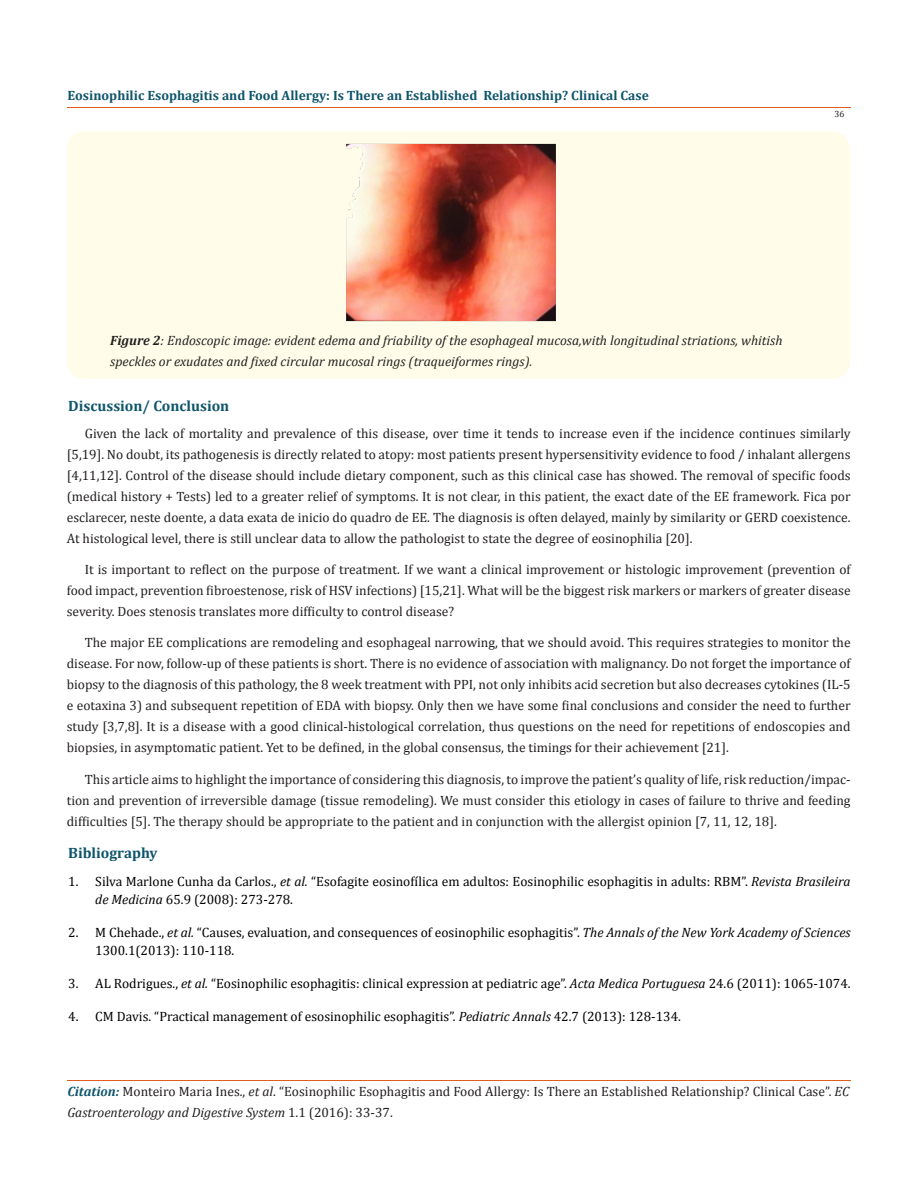
<style>
.page{position:relative;width:917px;height:1190px;background:#fff}
.page>*{position:absolute;margin:0;border:0;box-sizing:border-box;transform-origin:0 0}
.t1{font:700 15px "Cambria";color:#0e546a}
.t2{font:13.5px/21px "Cambria";color:#231f20;text-align:justify}
.t3{font:13.5px/18px "Cambria";color:#000}
.t4{font:italic 13.5px/21px "Cambria";color:#231f20}
.t5{font:700 13.5px "Cambria";color:#0e546a}
.t6{font:9px "Cambria";color:#231f20}
.s1{font-weight:700}
.s2{font-style:italic}
.s3{font-weight:700;font-style:italic;color:#0e546a}
</style>
<div class="page">
<hr style="left:67px;top:107px;width:783px;height:1px;background:#e05d1a">
<hr style="left:67px;top:1080px;width:783px;height:1px;background:#e05d1a">
<div style="left:67px;top:131px;width:783px;height:248px;background:#fffde9;border-radius:18px"></div>
<img style="left:346px;top:143px;width:210px;height:178px">
<p class="t5" style="left:68px;top:86px;width:582px">Eosinophilic Esophagitis and Food Allergy: Is There an Established Relationship? Clinical Case</p>
<p class="t6" style="left:834px;top:109px;width:11px">36</p>
<p class="t4" style="left:110px;top:329px;width:673px"><span class="s1">Figure 2</span>: Endoscopic image: evident edema and friability of the esophageal mucosa,with longitudinal striations, whitish speckles or exudates and fixed circular mucosal rings (traqueiformes rings).</p>
<p class="t1" style="left:68px;top:395px;width:163px">Discussion/ Conclusion</p>
<p class="t2" style="left:67px;top:422px;width:785px;text-indent:18px">Given the lack of mortality and prevalence of this disease, over time it tends to increase even if the incidence continues similarly [5,19]. No doubt, its pathogenesis is directly related to atopy: most patients present hypersensitivity evidence to food / inhalant allergens [4,11,12]. Control of the disease should include dietary component, such as this clinical case has showed. The removal of specific foods (medical history + Tests) led to a greater relief of symptoms. It is not clear, in this patient, the exact date of the EE framework. Fica por esclarecer, neste doente, a data exata de inicio do quadro de EE. The diagnosis is often delayed, mainly by similarity or GERD coexistence.<br>At histological level, there is still unclear data to allow the pathologist to state the degree of eosinophilia [20].</p>
<p class="t2" style="left:67px;top:559px;width:785px;text-indent:18px">It is important to reflect on the purpose of treatment. If we want a clinical improvement or histologic improvement (prevention of food impact, prevention fibroestenose, risk of HSV infections) [15,21]. What will be the biggest risk markers or markers of greater disease severity. Does stenosis translates more difficulty to control disease?</p>
<p class="t2" style="left:67px;top:632px;width:785px;text-indent:18px">The major EE complications are remodeling and esophageal narrowing, that we should avoid. This requires strategies to monitor the disease. For now, follow-up of these patients is short. There is no evidence of association with malignancy. Do not forget the importance of biopsy to the diagnosis of this pathology, the 8 week treatment with PPI, not only inhibits acid secretion but also decreases cytokines (IL-5 e eotaxina 3) and subsequent repetition of EDA with biopsy. Only then we have some final conclusions and consider the need to further study [3,7,8]. It is a disease with a good clinical-histological correlation, thus questions on the need for repetitions of endoscopies and biopsies, in asymptomatic patient. Yet to be defined, in the global consensus, the timings for their achievement [21].</p>
<p class="t2" style="left:67px;top:769px;width:785px;text-indent:18px">This article aims to highlight the importance of considering this diagnosis, to improve the patient’s quality of life, risk reduction/impac&shy;tion and prevention of irreversible damage (tissue remodeling). We must consider this etiology in cases of failure to thrive and feeding difficulties [5]. The therapy should be appropriate to the patient and in conjunction with the allergist opinion [7, 11, 12, 18].</p>
<p class="t1" style="left:68px;top:842px;width:91px">Bibliography</p>
<p class="t3" style="left:95px;top:871px;width:756px;text-indent:-27px">1. Silva Marlone Cunha da Carlos., <span class="s2">et al.</span> “Esofagite eosinofílica em adultos: Eosinophilic esophagitis in adults: RBM”. <span class="s2">Revista Brasileira de Medicina</span> 65.9 (2008): 273-278.</p>
<p class="t3" style="left:95px;top:922px;width:756px;text-indent:-27px">2. M Chehade., <span class="s2">et al.</span> “Causes, evaluation, and consequences of eosinophilic esophagitis”. <span class="s2">The Annals of the New York Academy of Sciences<br></span>1300.1(2013): 110-118.</p>
<p class="t3" style="left:68px;top:973px;width:783px">3. AL Rodrigues., <span class="s2">et al.</span> “Eosinophilic esophagitis: clinical expression at pediatric age”. <span class="s2">Acta Medica Portuguesa</span> 24.6 (2011): 1065-1074.</p>
<p class="t3" style="left:68px;top:1006px;width:614px">4. CM Davis. “Practical management of esosinophilic esophagitis”. <span class="s2">Pediatric Annals</span> 42.7 (2013): 128-134.</p>
<p class="t2" style="left:67px;top:1080px;width:783px"><span class="s3">Citation:</span> Monteiro Maria Ines., <span class="s2">et al</span>. “Eosinophilic Esophagitis and Food Allergy: Is There an Established Relationship? Clinical Case”. <span class="s2">EC<br>Gastroenterology and Digestive System</span> 1.1 (2016): 33-37.</p>
</div>
